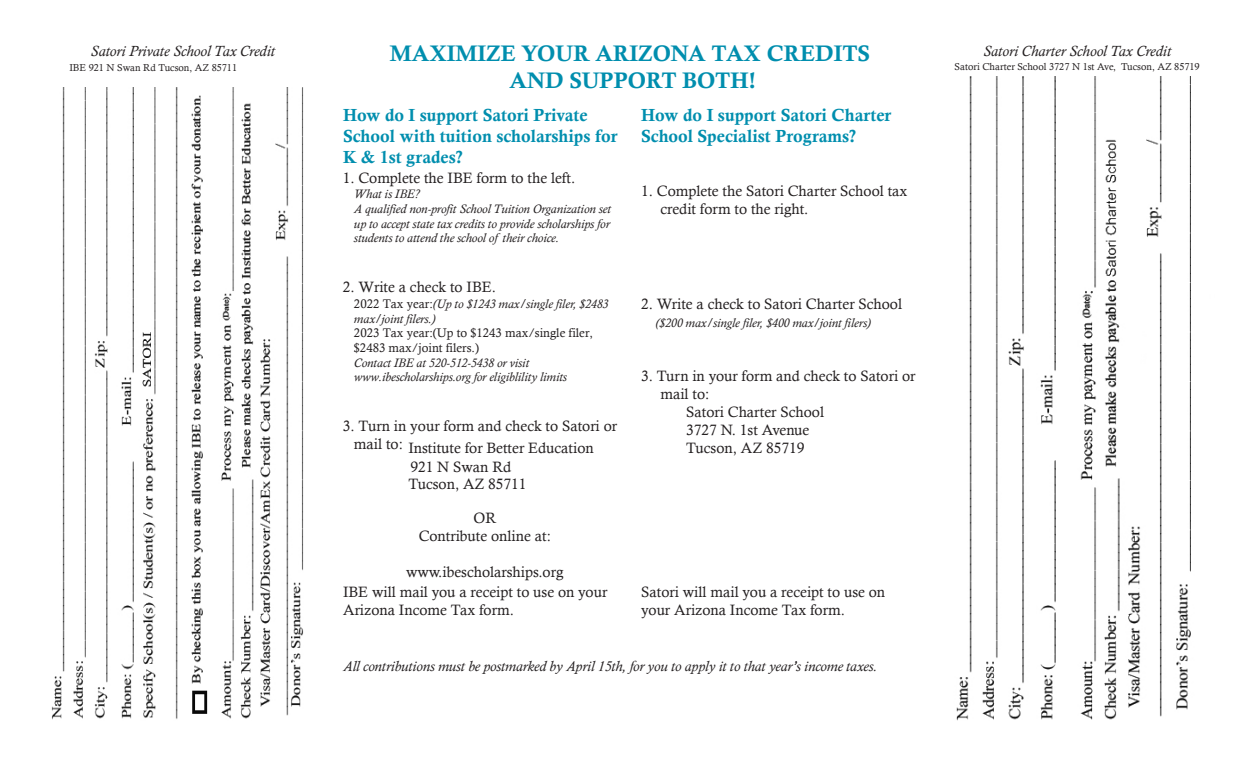
<style>
.page{position:relative;width:1260px;height:765px;background:#fff}
.page>*{position:absolute;margin:0;border:0;box-sizing:border-box;transform-origin:0 0}
.t1{font:22.5px "Calis MT Bol";color:#008eae}
.t2{font:17.5px/21px "Calis MT Bol";color:#008eae}
.t3{font:15px/18px "Calisto";color:#231f20}
.t4{font:italic 15px "Calisto";color:#231f20}
.t5{font:italic 14.38px "Calisto";color:#231f20}
.t6{font:italic 12.5px/14.8px "Calisto";color:#231f20}
.t7{font:10px "Calisto";color:#231f20}
.s1{font-style:normal}
.s2{font-style:inherit}
</style>
<div class="page">
<img style="left:956px;top:77px;width:235px;height:643px">
<img style="left:51px;top:88px;width:253px;height:632px">
<p class="t4" style="left:91px;top:42px;width:186px">Satori Private School Tax Credit</p>
<p class="t4" style="left:983px;top:42px;width:190px">Satori Charter School Tax Credit</p>
<p class="t1" style="left:390px;top:40px;width:482px">MAXIMIZE YOUR ARIZONA TAX CREDITS</p>
<p class="t1" style="left:510px;top:67px;width:248px">AND SUPPORT BOTH!</p>
<p class="t2" style="left:343px;top:105px;width:276px">How do I support Satori Private<br>School with tuition scholarships for<br>K &amp; 1st grades?</p>
<p class="t2" style="left:641px;top:105px;width:252px">How do I support Satori Charter<br>School Specialist Programs?</p>
<p class="t3" style="left:660px;top:182px;width:249px;text-indent:-19px">1. Complete the Satori Charter School tax credit form to the right.</p>
<p class="t7" style="left:69px;top:61px;width:169px">IBE 921 N Swan Rd Tucson, AZ 85711</p>
<p class="t7" style="left:955px;top:61px;width:247px">Satori Charter School 3727 N 1st Ave, Tucson, AZ 85719</p>
<p class="t3" style="left:343px;top:168px;width:234px">1. Complete the IBE form to the left.</p>
<p class="t6" style="left:354px;top:187px;width:258px">What is IBE?<br>A qualified non-profit School Tuition Organization set up to accept state tax credits to provide scholarships for students to attend the school of their choice.</p>
<p class="t3" style="left:343px;top:278px;width:155px">2. Write a check to IBE.</p>
<p class="t6" style="left:354px;top:296px;width:256px"><span class="s1">2022 Tax year:</span>(Up to $<span class="s2">1243</span> max/single filer, $<span class="s2">2483 </span>max/joint filers.)<br><span class="s1">2023 Tax year:(Up to $1243 max/single filer, $2483 max/joint filers.)<br></span>Contact IBE at 520-512-5438 or visit www.ibescholarships.org for eligiblility limits</p>
<p class="t3" style="left:354px;top:417px;width:265px;line-height:17.6px;text-indent:-11px">3. Turn in your form and check to Satori or mail to:</p>
<p class="t3" style="left:641px;top:295px;width:262px">2. Write a check to Satori Charter School</p>
<p class="t6" style="left:655px;top:316px;width:217px">($200 max/single filer, $400 max/joint filers)</p>
<p class="t3" style="left:660px;top:367px;width:257px;text-indent:-19px">3. Turn in your form and check to Satori or mail to:</p>
<p class="t3" style="left:686px;top:403px;width:139px">Satori Charter School</p>
<p class="t3" style="left:686px;top:421px;width:125px">3727 N. 1st Avenue</p>
<p class="t3" style="left:686px;top:439px;width:120px">Tucson, AZ 85719</p>
<p class="t3" style="left:408px;top:438px;width:187px">Institute for Better Education</p>
<p class="t3" style="left:410px;top:457px;width:102px">921 N Swan Rd</p>
<p class="t3" style="left:408px;top:474px;width:120px">Tucson, AZ 85711</p>
<p class="t3" style="left:473px;top:509px;width:24px">OR</p>
<p class="t3" style="left:419px;top:527px;width:134px">Contribute online at:</p>
<p class="t3" style="left:406px;top:563px;width:159px">www.ibescholarships.org</p>
<p class="t3" style="left:343px;top:583px;width:266px">IBE will mail you a receipt to use on your</p>
<p class="t3" style="left:343px;top:601px;width:173px">Arizona Income Tax form.</p>
<p class="t3" style="left:641px;top:583px;width:246px">Satori will mail you a receipt to use on your Arizona Income Tax form.</p>
<p class="t5" style="left:343px;top:657px;width:535px">All contributions must be postmarked by April 15th, for you to apply it to that year’s income taxes.</p>
</div>
